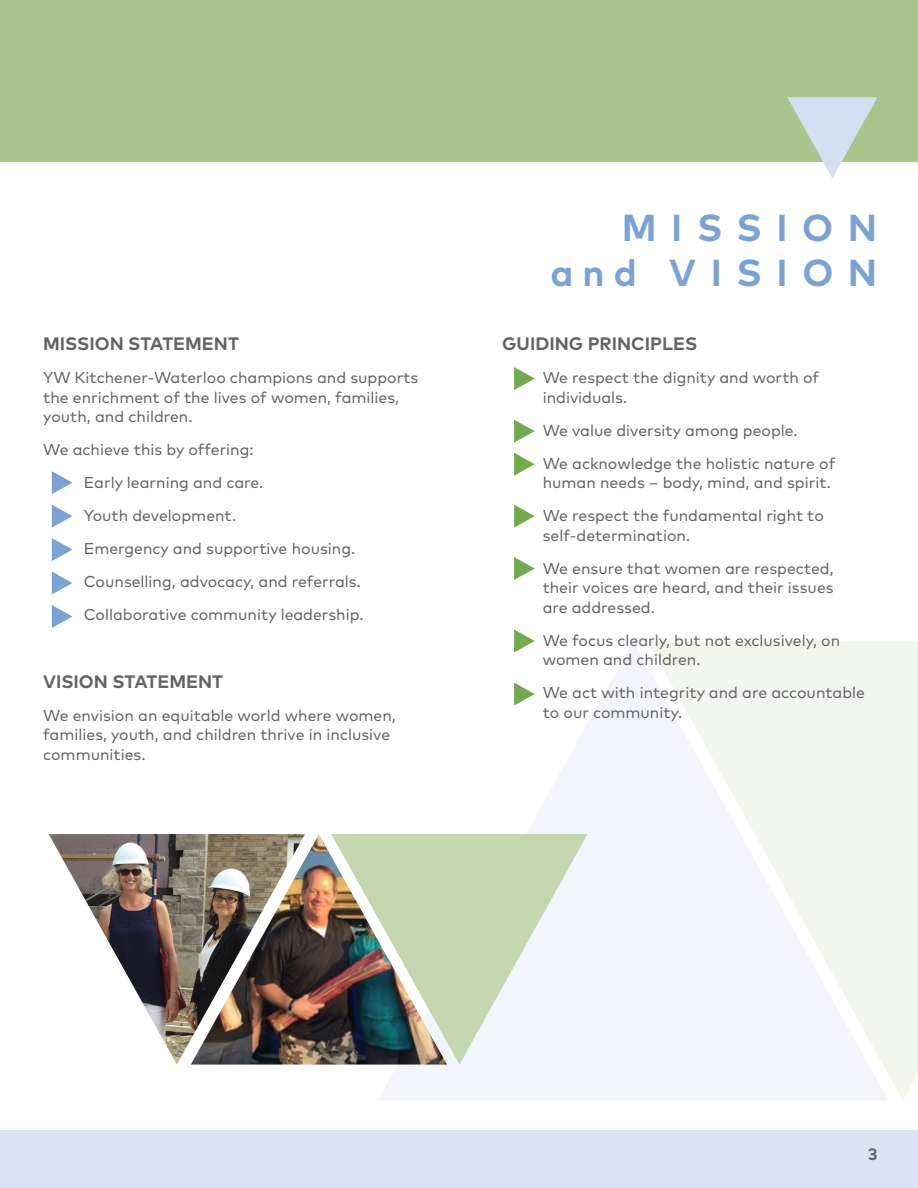
<style>
.page{position:relative;width:918px;height:1188px;background:#fff}
.page>*{position:absolute;margin:0;border:0;box-sizing:border-box;transform-origin:0 0}
.t1{font:700 37.5px/45px "Mark OT";letter-spacing:.39em;color:#7ca2d4;text-align:right}
.t2{font:700 18px "Mark OT";color:#636366}
.t3{font:700 16.5px "Mark OT";color:#636366}
.t4{font:15.75px/19.5px "Mark OT";color:#636366}
</style>
<div class="page">
<div style="left:0;top:1131px;width:918px;height:57px;background:#dae3f3"></div>
<div style="left:0;top:0;width:918px;height:162px;background:#a7c58d"></div>
<svg style="left:379px;top:642px;width:269px;height:458px"></svg>
<svg style="left:648px;top:641px;width:270px;height:459px;fill:#f3f6fa"></svg>
<svg style="left:52px;top:471px;width:21px;height:23px"></svg>
<svg style="left:514px;top:367px;width:21px;height:23px"></svg>
<svg style="left:514px;top:420px;width:21px;height:23px"></svg>
<svg style="left:514px;top:453px;width:21px;height:23px"></svg>
<svg style="left:514px;top:505px;width:21px;height:23px"></svg>
<svg style="left:514px;top:557px;width:21px;height:23px"></svg>
<svg style="left:514px;top:629px;width:21px;height:23px"></svg>
<svg style="left:514px;top:683px;width:21px;height:23px"></svg>
<svg style="left:52px;top:505px;width:21px;height:23px"></svg>
<svg style="left:52px;top:538px;width:21px;height:23px"></svg>
<svg style="left:52px;top:572px;width:21px;height:23px"></svg>
<svg style="left:52px;top:605px;width:21px;height:23px"></svg>
<svg style="left:447px;top:834px;width:141px;height:231px;fill:#c3d6b0"></svg>
<img style="left:49px;top:834px;width:142px;height:231px">
<img style="left:191px;top:834px;width:256px;height:231px">
<svg style="left:787px;top:97px;width:91px;height:81px"></svg>
<p class="t2" style="left:43px;top:332px;width:197px">MISSION STATEMENT</p>
<p class="t4" style="left:43px;top:368px;width:377px">YW Kitchener-Waterloo champions and supports the enrichment of the lives of women, families, youth, and children.</p>
<p class="t4" style="left:84px;top:433px;width:281px;line-height:33px;text-indent:-40px">We achieve this by offering:<br>Early learning and care.<br>Youth development.<br>Emergency and supportive housing.<br>Counselling, advocacy, and referrals.<br>Collaborative community leadership.</p>
<p class="t2" style="left:43px;top:670px;width:181px">VISION STATEMENT</p>
<p class="t4" style="left:43px;top:705px;width:354px">We envision an equitable world where women, families, youth, and children thrive in inclusive communities.</p>
<h1 class="t1" style="left:551px;top:204px;width:328px">MISSION and VISION</h1>
<p class="t2" style="left:502px;top:332px;width:197px">GUIDING PRINCIPLES</p>
<p class="t4" style="left:543px;top:368px;width:278px">We respect the dignity and worth of individuals.</p>
<p class="t4" style="left:543px;top:413px;width:294px;line-height:33px">We value diversity among people.<br>We acknowledge the holistic nature of</p>
<p class="t4" style="left:543px;top:466px;width:290px;line-height:33px">human needs – body, mind, and spirit.<br>We respect the fundamental right to</p>
<p class="t4" style="left:543px;top:518px;width:292px;line-height:33px">self-determination.<br>We ensure that women are respected,</p>
<p class="t4" style="left:543px;top:578px;width:292px">their voices are heard, and their issues are addressed.</p>
<p class="t4" style="left:543px;top:630px;width:299px">We focus clearly, but not exclusively, on women and children.</p>
<p class="t4" style="left:543px;top:683px;width:324px">We act with integrity and are accountable to our community.</p>
<p class="t3" style="left:868px;top:1144px;width:11px">3</p>
</div>
